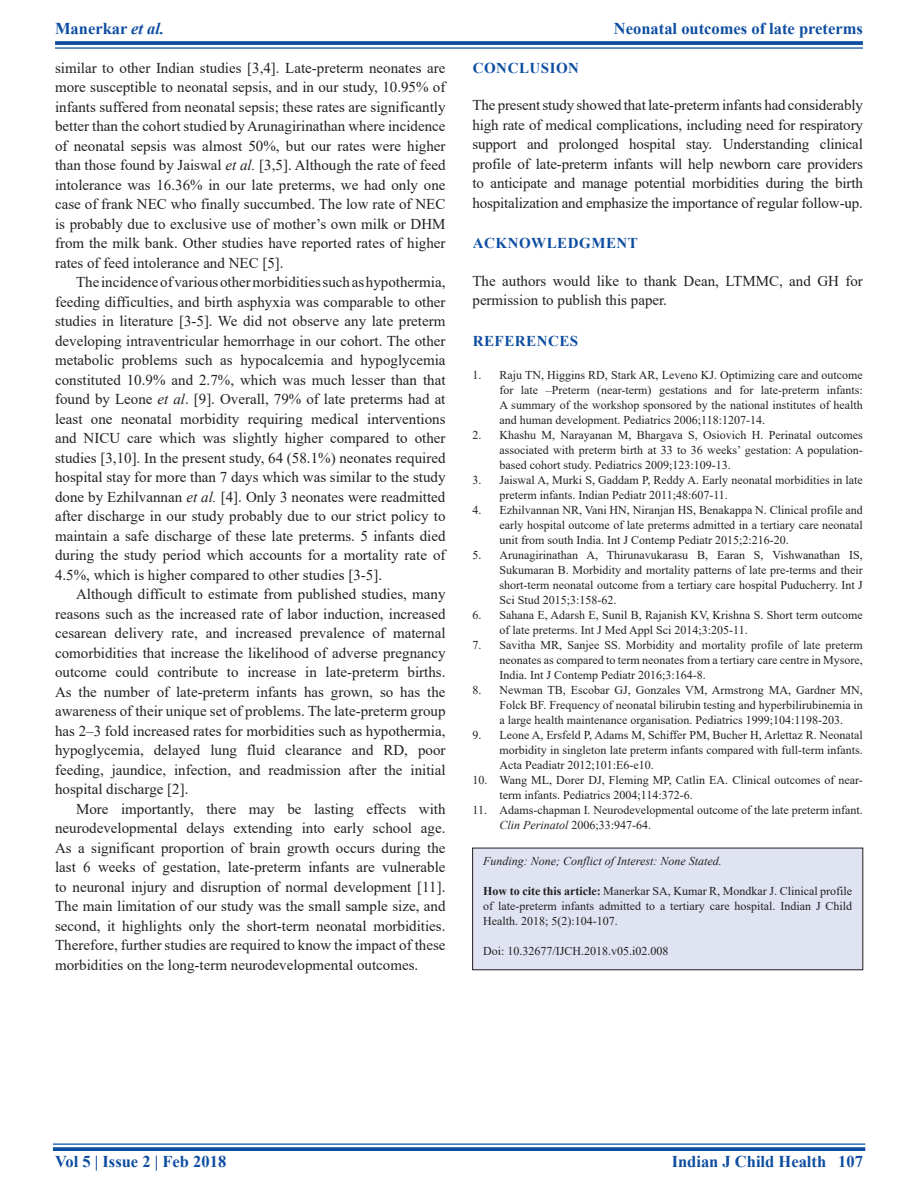
<style>
.page{position:relative;width:918px;height:1188px;background:#fff}
.page>*{position:absolute;margin:0;border:0;box-sizing:border-box;transform-origin:0 0}
.t1{font:700 16.5px "Times New Roman";color:#0d4da1}
.TX{font:15px/19.5px "Times New Roman";color:#231f20;text-align:justify}
.TXFL{font:15px/19.5px "Times New Roman";color:#231f20;text-align:justify}
.t2{font:700 15px "Times New Roman";letter-spacing:.035em;color:#0d4da1}
.REF{font:12px/15px "Times New Roman";color:#231f20;text-align:justify}
.SRC{font:12px/15px "Times New Roman";color:#231f20;text-align:justify}
.SRC-2{font:italic 12px "Times New Roman";color:#231f20}
.s1{font-style:italic}
.s2{font-weight:700}
</style>
<div class="page">
<svg style="left:55px;top:41px;width:808px;height:4px;background:#1b57a6"></svg>
<hr style="left:55px;top:47px;width:808px;height:2px;background:#0d4da1">
<hr style="left:53px;top:1143px;width:812px;height:2px;background:#0d4da1">
<svg style="left:53px;top:1147px;width:812px;height:4px;background:#1b57a6"></svg>
<div style="left:473px;top:848px;width:390px;height:122px;background:#e0e4f2"></div>
<p class="t1" style="left:55px;top:16px;width:111px">Manerkar <span class="s1">et al.</span></p>
<p class="t1" style="left:614px;top:16px;width:250px">Neonatal outcomes of late preterms</p>
<p class="TX" style="left:55px;top:58px;width:392px">similar to other Indian studies [3,4]. Late-preterm neonates are more susceptible to neonatal sepsis, and in our study, 10.95% of infants suffered from neonatal sepsis; these rates are significantly better than the cohort studied by Arunagirinathan where incidence of neonatal sepsis was almost 50%, but our rates were higher than those found by Jaiswal <span class="s1">et al.</span> [3,5]. Although the rate of feed intolerance was 16.36% in our late preterms, we had only one case of frank NEC who finally succumbed. The low rate of NEC is probably due to exclusive use of mother’s own milk or DHM from the milk bank. Other studies have reported rates of higher rates of feed intolerance and NEC [5].</p>
<p class="TX" style="left:55px;top:272px;width:392px;text-indent:21px">The incidence of various other morbidities such as hypothermia, feeding difficulties, and birth asphyxia was comparable to other studies in literature [3-5]. We did not observe any late preterm developing intraventricular hemorrhage in our cohort. The other metabolic problems such as hypocalcemia and hypoglycemia constituted 10.9% and 2.7%, which was much lesser than that found by Leone <span class="s1">et al</span>. [9]. Overall, 79% of late preterms had at least one neonatal morbidity requiring medical interventions and NICU care which was slightly higher compared to other studies [3,10]. In the present study, 64 (58.1%) neonates required hospital stay for more than 7 days which was similar to the study done by Ezhilvannan <span class="s1">et al.</span> [4]. Only 3 neonates were readmitted after discharge in our study probably due to our strict policy to maintain a safe discharge of these late preterms. 5 infants died during the study period which accounts for a mortality rate of 4.5%, which is higher compared to other studies [3-5].</p>
<p class="TX" style="left:55px;top:584px;width:392px;text-indent:21px">Although difficult to estimate from published studies, many reasons such as the increased rate of labor induction, increased cesarean delivery rate, and increased prevalence of maternal comorbidities that increase the likelihood of adverse pregnancy outcome could contribute to increase in late-preterm births.<br>As the number of late-preterm infants has grown, so has the awareness of their unique set of problems. The late-preterm group has 2–3 fold increased rates for morbidities such as hypothermia, hypoglycemia, delayed lung fluid clearance and RD, poor feeding, jaundice, infection, and readmission after the initial hospital discharge [2].</p>
<p class="TX" style="left:55px;top:799px;width:392px;text-indent:21px">More importantly, there may be lasting effects with neurodevelopmental delays extending into early school age.<br>As a significant proportion of brain growth occurs during the last 6 weeks of gestation, late-preterm infants are vulnerable to neuronal injury and disruption of normal development [11].<br>The main limitation of our study was the small sample size, and second, it highlights only the short-term neonatal morbidities.<br>Therefore, further studies are required to know the impact of these morbidities on the long-term neurodevelopmental outcomes.</p>
<h1 class="t2" style="left:473px;top:57px;width:108px">CONCLUSION</h1>
<p class="TXFL" style="left:472px;top:95px;width:392px">The present study showed that late-preterm infants had considerably high rate of medical complications, including need for respiratory support and prolonged hospital stay. Understanding clinical profile of late-preterm infants will help newborn care providers to anticipate and manage potential morbidities during the birth hospitalization and emphasize the importance of regular follow-up.</p>
<h1 class="t2" style="left:473px;top:232px;width:167px">ACKNOWLEDGMENT</h1>
<p class="TXFL" style="left:472px;top:270px;width:392px">The authors would like to thank Dean, LTMMC, and GH for permission to publish this paper.</p>
<h1 class="t2" style="left:473px;top:330px;width:107px">REFERENCES</h1>
<p class="REF" style="left:500px;top:367px;width:365px;text-indent:-27px">1. Raju TN, Higgins RD, Stark AR, Leveno KJ. Optimizing care and outcome for late –Preterm (near-term) gestations and for late-preterm infants:<br>A summary of the workshop sponsored by the national institutes of health and human development. Pediatrics 2006;118:1207-14.</p>
<p class="REF" style="left:500px;top:427px;width:365px;text-indent:-27px">2. Khashu M, Narayanan M, Bhargava S, Osiovich H. Perinatal outcomes associated with preterm birth at 33 to 36 weeks’ gestation: A population&shy;based cohort study. Pediatrics 2009;123:109-13.</p>
<p class="REF" style="left:500px;top:472px;width:365px;text-indent:-27px">3. Jaiswal A, Murki S, Gaddam P, Reddy A. Early neonatal morbidities in late preterm infants. Indian Pediatr 2011;48:607-11.</p>
<p class="REF" style="left:500px;top:502px;width:365px;text-indent:-27px">4. Ezhilvannan NR, Vani HN, Niranjan HS, Benakappa N. Clinical profile and early hospital outcome of late preterms admitted in a tertiary care neonatal unit from south India. Int J Contemp Pediatr 2015;2:216-20.</p>
<p class="REF" style="left:500px;top:547px;width:365px;text-indent:-27px">5. Arunagirinathan A, Thirunavukarasu B, Earan S, Vishwanathan IS, Sukumaran B. Morbidity and mortality patterns of late pre-terms and their short-term neonatal outcome from a tertiary care hospital Puducherry. Int J Sci Stud 2015;3:158-62.</p>
<p class="REF" style="left:500px;top:607px;width:365px;text-indent:-27px">6. Sahana E, Adarsh E, Sunil B, Rajanish KV, Krishna S. Short term outcome of late preterms. Int J Med Appl Sci 2014;3:205-11.</p>
<p class="REF" style="left:500px;top:637px;width:365px;text-indent:-27px">7. Savitha MR, Sanjee SS. Morbidity and mortality profile of late preterm neonates as compared to term neonates from a tertiary care centre in Mysore, India. Int J Contemp Pediatr 2016;3:164-8.</p>
<p class="REF" style="left:500px;top:682px;width:365px;text-indent:-27px">8. Newman TB, Escobar GJ, Gonzales VM, Armstrong MA, Gardner MN, Folck BF. Frequency of neonatal bilirubin testing and hyperbilirubinemia in a large health maintenance organisation. Pediatrics 1999;104:1198-203.</p>
<p class="REF" style="left:500px;top:727px;width:365px;text-indent:-27px">9. Leone A, Ersfeld P, Adams M, Schiffer PM, Bucher H, Arlettaz R. Neonatal morbidity in singleton late preterm infants compared with full-term infants.<br>Acta Peadiatr 2012;101:E6-e10.</p>
<p class="REF" style="left:500px;top:772px;width:365px;text-indent:-27px">10. Wang ML, Dorer DJ, Fleming MP, Catlin EA. Clinical outcomes of near&shy;term infants. Pediatrics 2004;114:372-6.</p>
<p class="REF" style="left:500px;top:802px;width:365px;text-indent:-27px">11. Adams-chapman I. Neurodevelopmental outcome of the late preterm infant.<br><span class="s1">Clin Perinatol</span> 2006;33:947-64.</p>
<p class="SRC-2" style="left:483px;top:852px;width:240px">Funding: None; Conflict of Interest: None Stated.</p>
<p class="SRC" style="left:483px;top:883px;width:371px"><span class="s2">How to cite this article:</span> Manerkar SA, Kumar R, Mondkar J. Clinical profile of late-preterm infants admitted to a tertiary care hospital. Indian J Child Health. 2018; 5(2):104-107.</p>
<p class="SRC" style="left:483px;top:943px;width:187px">Doi: 10.32677/IJCH.2018.v05.i02.008</p>
<p class="t1" style="left:55px;top:1150px;width:173px">Vol 5 | Issue 2 | Feb 2018</p>
<p class="t1" style="left:672px;top:1150px;width:193px">Indian J Child Health 107</p>
</div>
